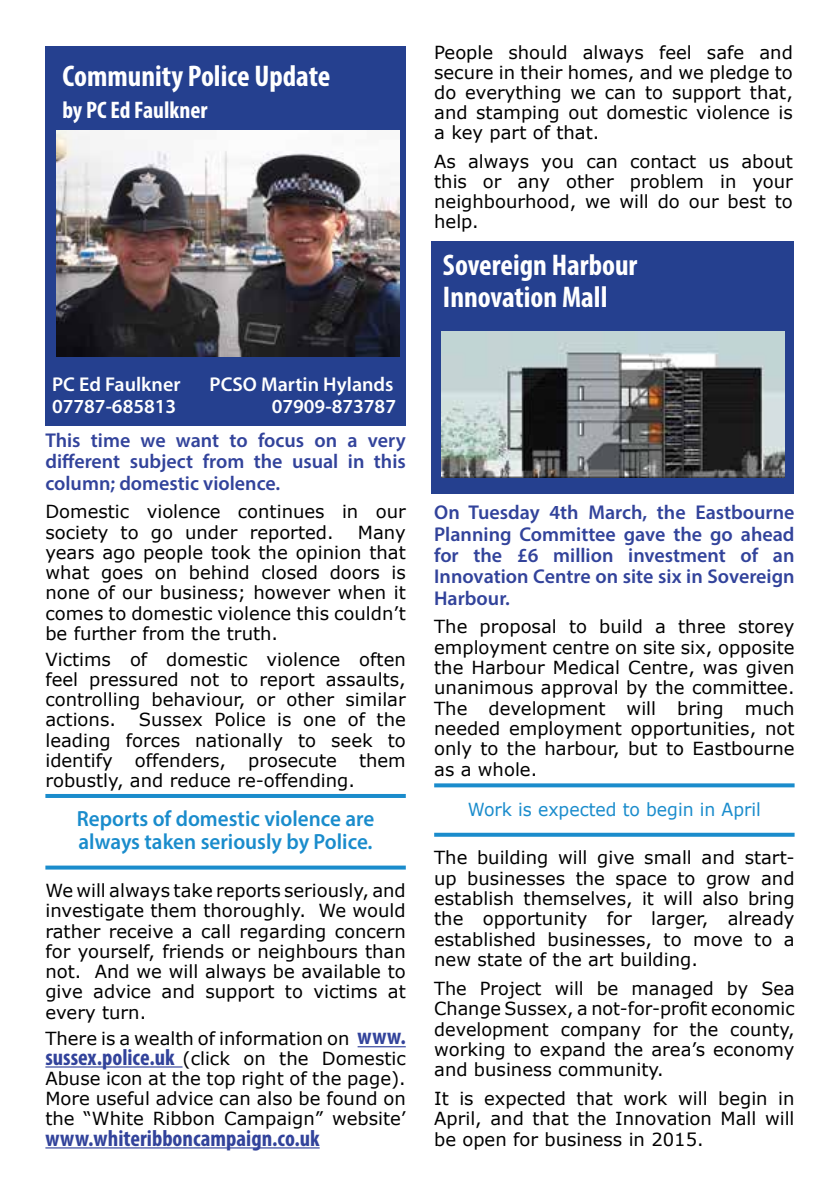
<style>
.page{position:relative;width:840px;height:1191px;background:#fff}
.page>*{position:absolute;margin:0;border:0;box-sizing:border-box;transform-origin:0 0}
.t1{font:700 condensed 30px/32px "Myriad Pro";color:#fff}
.t2{font:700 condensed 24px "Myriad Pro";color:#fff}
.t3{font:700 condensed 23px "Myriad Pro";color:#32439b}
.t4{font:600 22px/22.2px "Myriad Pro";color:#1a8ccc;scale:.96 1}
.t5{font:600 20px/21.4px "Myriad Pro";color:#32439b;text-align:justify}
.t6{font:600 20px "Myriad Pro";color:#fff}
.t7{font:18px/20.2px "Verdana";color:#000;text-align:justify}
.t8{font:18px "Verdana";color:#1a8ccc;scale:.96 1}
.s1{font-family:"Myriad Pro";font-weight:700;font-stretch:condensed;font-size:23px;color:#32439b}
</style>
<div class="page">
<div style="left:45px;top:46px;width:360px;height:379px;background:#25408f"></div>
<img style="left:57px;top:130px;width:342px;height:226px">
<hr style="left:45px;top:794px;width:360px;height:4px;background:#1a8ccc">
<svg style="left:45px;top:865px;width:360px;height:4px"></svg>
<hr style="left:357px;top:1046px;width:48px;height:1px;background:#32439b">
<hr style="left:45px;top:1066px;width:137px;height:1px;background:#32439b">
<hr style="left:45px;top:1147px;width:274px;height:1px;background:#32439b">
<svg style="left:434px;top:783px;width:360px;height:4px"></svg>
<svg style="left:434px;top:832px;width:360px;height:4px"></svg>
<div style="left:431px;top:241px;width:362px;height:252px;background:#25408f"></div>
<img style="left:441px;top:331px;width:342px;height:147px">
<h1 class="t1" style="left:62px;top:59px;width:269px">Community Police Update</h1>
<h2 class="t2" style="left:62px;top:95px;width:146px">by PC Ed Faulkner</h2>
<p class="t6" style="left:52px;top:371px;width:130px">PC Ed Faulkner</p>
<p class="t6" style="left:209px;top:371px;width:185px">PCSO Martin Hylands</p>
<p class="t6" style="left:52px;top:393px;width:126px">07787-685813</p>
<p class="t6" style="left:271px;top:393px;width:126px">07909-873787</p>
<p class="t5" style="left:45px;top:429px;width:362px">This time we want to focus on a very different subject from the usual in this column; domestic violence.</p>
<p class="t7" style="left:45px;top:501px;width:362px">Domestic violence continues in our society to go under reported.</p>
<p class="t7" style="left:45px;top:522px;width:362px;text-indent:312px">Many years ago people took the opinion that what goes on behind closed doors is none of our business; however when it comes to domestic violence this couldn’t be further from the truth.</p>
<p class="t7" style="left:45px;top:649px;width:362px">Victims of domestic violence often feel pressured not to report assaults, controlling behaviour, or other similar actions.</p>
<p class="t7" style="left:45px;top:709px;width:362px;text-indent:93px">Sussex Police is one of the leading forces nationally to seek to identify offenders, prosecute them robustly, and reduce re-offending.</p>
<p class="t4" style="left:77px;top:807px;width:311px">Reports of domestic violence are always taken seriously by Police.</p>
<p class="t7" style="left:45px;top:880px;width:362px">We will always take reports seriously, and investigate them thoroughly. We would rather receive a call regarding concern for yourself, friends or neighbours than not. And we will always be available to give advice and support to victims at every turn.</p>
<p class="t7" style="left:45px;top:1027px;width:362px">There is a wealth of information on <span class="s1">www. sussex.police.uk</span> (click on the Domestic Abuse icon at the top right of the page).<br>More useful advice can also be found on the “White Ribbon Campaign” website’</p>
<p class="t3" style="left:45px;top:1123px;width:275px">www.whiteribboncampaign.co.uk</p>
<p class="t7" style="left:434px;top:42px;width:360px">People should always feel safe and secure in their homes, and we pledge to do everything we can to support that, and stamping out domestic violence is a key part of that.</p>
<p class="t7" style="left:434px;top:151px;width:360px">As always you can contact us about this or any other problem in your neighbourhood, we will do our best to help.</p>
<h1 class="t1" style="left:442px;top:248px;width:196px">Sovereign Harbour<br>Innovation Mall</h1>
<p class="t5" style="left:434px;top:501px;width:362px">On Tuesday 4th March, the Eastbourne Planning Committee gave the go ahead for the £6 million investment of an Innovation Centre on site six in Sovereign Harbour.</p>
<p class="t7" style="left:434px;top:616px;width:362px">The proposal to build a three storey employment centre on site six, opposite the Harbour Medical Centre, was given unanimous approval by the committee.<br>The development will bring much needed employment opportunities, not only to the harbour, but to Eastbourne as a whole.</p>
<p class="t8" style="left:467px;top:797px;width:307px">Work is expected to begin in April</p>
<p class="t7" style="left:434px;top:847px;width:362px">The building will give small and start&shy;up businesses the space to grow and establish themselves, it will also bring the opportunity for larger, already established businesses, to move to a new state of the art building.</p>
<p class="t7" style="left:434px;top:978px;width:362px">The Project will be managed by Sea Change Sussex, a not-for-profit economic development company for the county, working to expand the area’s economy and business community.</p>
<p class="t7" style="left:434px;top:1088px;width:361px">It is expected that work will begin in April, and that the Innovation Mall will be open for business in 2015.</p>
</div>
